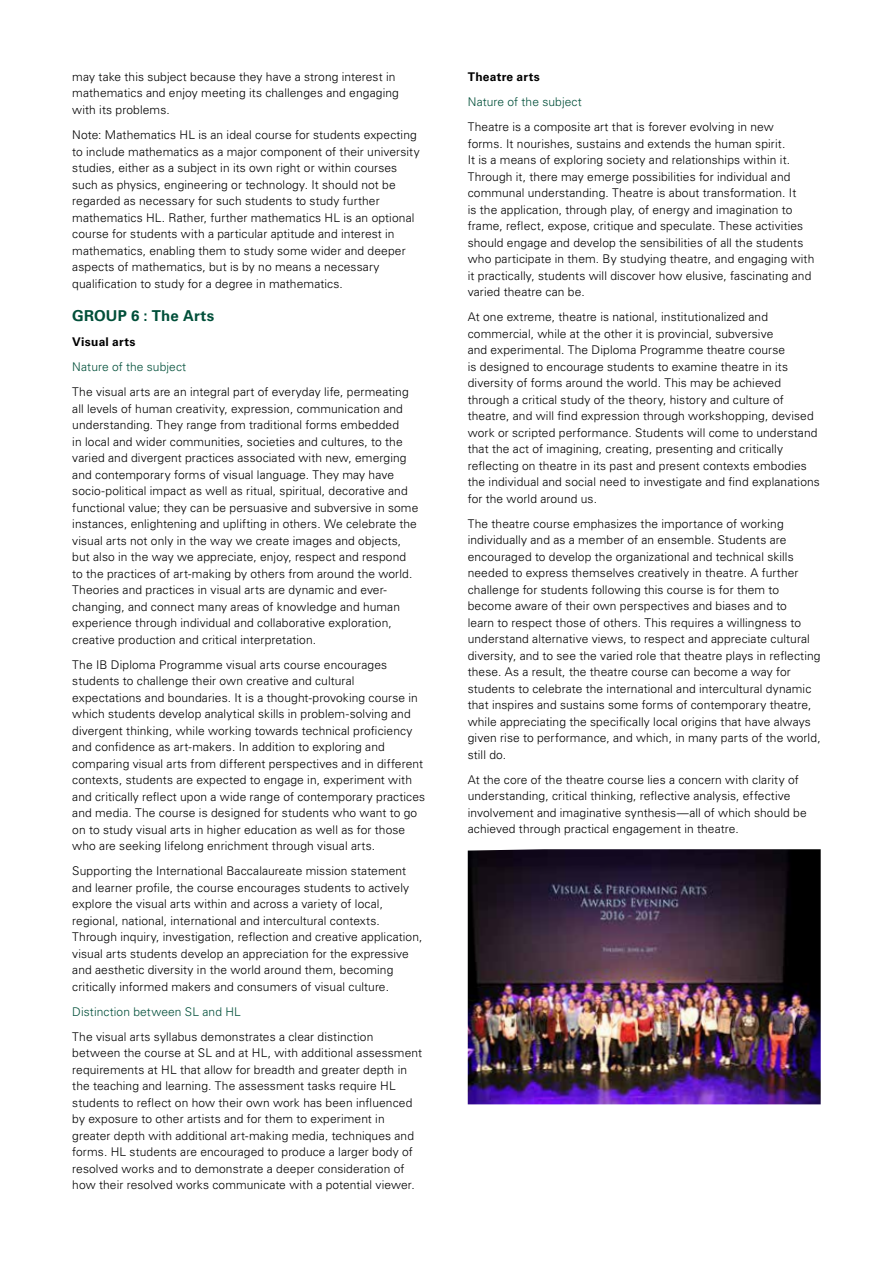
<style>
.page{position:relative;width:893px;height:1263px;background:#fff}
.page>*{position:absolute;margin:0;border:0;box-sizing:border-box;transform-origin:0 0}
.t1{font:700 15px "Univers LT Std";letter-spacing:.01em;color:#004f39}
.t2{font:300 12px/16.5px "Univers LT Std";letter-spacing:.01em;color:#000}
.t3{font:300 12px "Univers LT Std";letter-spacing:.005em;color:#004f39}
.t4{font:700 12px "Univers LT Std";letter-spacing:.025em;color:#000}
</style>
<div class="page">
<img style="left:468px;top:849px;width:353px;height:255px">
<p class="t2" style="left:72px;top:68px;width:328px">may take this subject because they have a strong interest in mathematics and enjoy meeting its challenges and engaging with its problems.</p>
<p class="t2" style="left:72px;top:126px;width:349px">Note: Mathematics HL is an ideal course for students expecting to include mathematics as a major component of their university studies, either as a subject in its own right or within courses such as physics, engineering or technology. It should not be regarded as necessary for such students to study further mathematics HL. Rather, further mathematics HL is an optional course for students with a particular aptitude and interest in mathematics, enabling them to study some wider and deeper aspects of mathematics, but is by no means a necessary qualification to study for a degree in mathematics.</p>
<p class="t1" style="left:72px;top:307px;width:143px">GROUP 6 : The Arts</p>
<p class="t4" style="left:72px;top:335px;width:65px">Visual arts</p>
<p class="t3" style="left:72px;top:360px;width:116px">Nature of the subject</p>
<p class="t2" style="left:72px;top:384px;width:348px">The visual arts are an integral part of everyday life, permeating all levels of human creativity, expression, communication and understanding. They range from traditional forms embedded<br>in local and wider communities, societies and cultures, to the varied and divergent practices associated with new, emerging and contemporary forms of visual language. They may have socio-political impact as well as ritual, spiritual, decorative and functional value; they can be persuasive and subversive in some instances, enlightening and uplifting in others. We celebrate the visual arts not only in the way we create images and objects, but also in the way we appreciate, enjoy, respect and respond to the practices of art-making by others from around the world.<br>Theories and practices in visual arts are dynamic and ever&shy;changing, and connect many areas of knowledge and human experience through individual and collaborative exploration, creative production and critical interpretation.</p>
<p class="t2" style="left:72px;top:656px;width:354px">The IB Diploma Programme visual arts course encourages students to challenge their own creative and cultural expectations and boundaries. It is a thought-provoking course in which students develop analytical skills in problem-solving and divergent thinking, while working towards technical proficiency and confidence as art-makers. In addition to exploring and comparing visual arts from different perspectives and in different contexts, students are expected to engage in, experiment with and critically reflect upon a wide range of contemporary practices and media. The course is designed for students who want to go on to study visual arts in higher education as well as for those who are seeking lifelong enrichment through visual arts.</p>
<p class="t2" style="left:72px;top:863px;width:352px">Supporting the International Baccalaureate mission statement and learner profile, the course encourages students to actively explore the visual arts within and across a variety of local, regional, national, international and intercultural contexts.<br>Through inquiry, investigation, reflection and creative application, visual arts students develop an appreciation for the expressive and aesthetic diversity in the world around them, becoming critically informed makers and consumers of visual culture.</p>
<p class="t3" style="left:72px;top:1004px;width:170px">Distinction between SL and HL</p>
<p class="t2" style="left:72px;top:1028px;width:351px">The visual arts syllabus demonstrates a clear distinction between the course at SL and at HL, with additional assessment requirements at HL that allow for breadth and greater depth in the teaching and learning. The assessment tasks require HL students to reflect on how their own work has been influenced by exposure to other artists and for them to experiment in greater depth with additional art-making media, techniques and forms. HL students are encouraged to produce a larger body of resolved works and to demonstrate a deeper consideration of how their resolved works communicate with a potential viewer.</p>
<p class="t4" style="left:468px;top:70px;width:74px">Theatre arts</p>
<p class="t3" style="left:468px;top:95px;width:116px">Nature of the subject</p>
<p class="t2" style="left:468px;top:119px;width:348px">Theatre is a composite art that is forever evolving in new<br>forms. It nourishes, sustains and extends the human spirit.<br>It is a means of exploring society and relationships within it.<br>Through it, there may emerge possibilities for individual and communal understanding. Theatre is about transformation. It<br>is the application, through play, of energy and imagination to frame, reflect, expose, critique and speculate. These activities should engage and develop the sensibilities of all the students who participate in them. By studying theatre, and engaging with it practically, students will discover how elusive, fascinating and varied theatre can be.</p>
<p class="t2" style="left:468px;top:309px;width:354px">At one extreme, theatre is national, institutionalized and commercial, while at the other it is provincial, subversive<br>and experimental. The Diploma Programme theatre course<br>is designed to encourage students to examine theatre in its diversity of forms around the world. This may be achieved through a critical study of the theory, history and culture of theatre, and will find expression through workshopping, devised work or scripted performance. Students will come to understand that the act of imagining, creating, presenting and critically reflecting on theatre in its past and present contexts embodies the individual and social need to investigate and find explanations for the world around us.</p>
<p class="t2" style="left:468px;top:515px;width:354px">The theatre course emphasizes the importance of working individually and as a member of an ensemble. Students are encouraged to develop the organizational and technical skills needed to express themselves creatively in theatre. A further challenge for students following this course is for them to become aware of their own perspectives and biases and to<br>learn to respect those of others. This requires a willingness to understand alternative views, to respect and appreciate cultural diversity, and to see the varied role that theatre plays in reflecting these. As a result, the theatre course can become a way for students to celebrate the international and intercultural dynamic that inspires and sustains some forms of contemporary theatre, while appreciating the specifically local origins that have always given rise to performance, and which, in many parts of the world, still do.</p>
<p class="t2" style="left:468px;top:771px;width:341px">At the core of the theatre course lies a concern with clarity of understanding, critical thinking, reflective analysis, effective involvement and imaginative synthesis—all of which should be achieved through practical engagement in theatre.</p>
</div>
